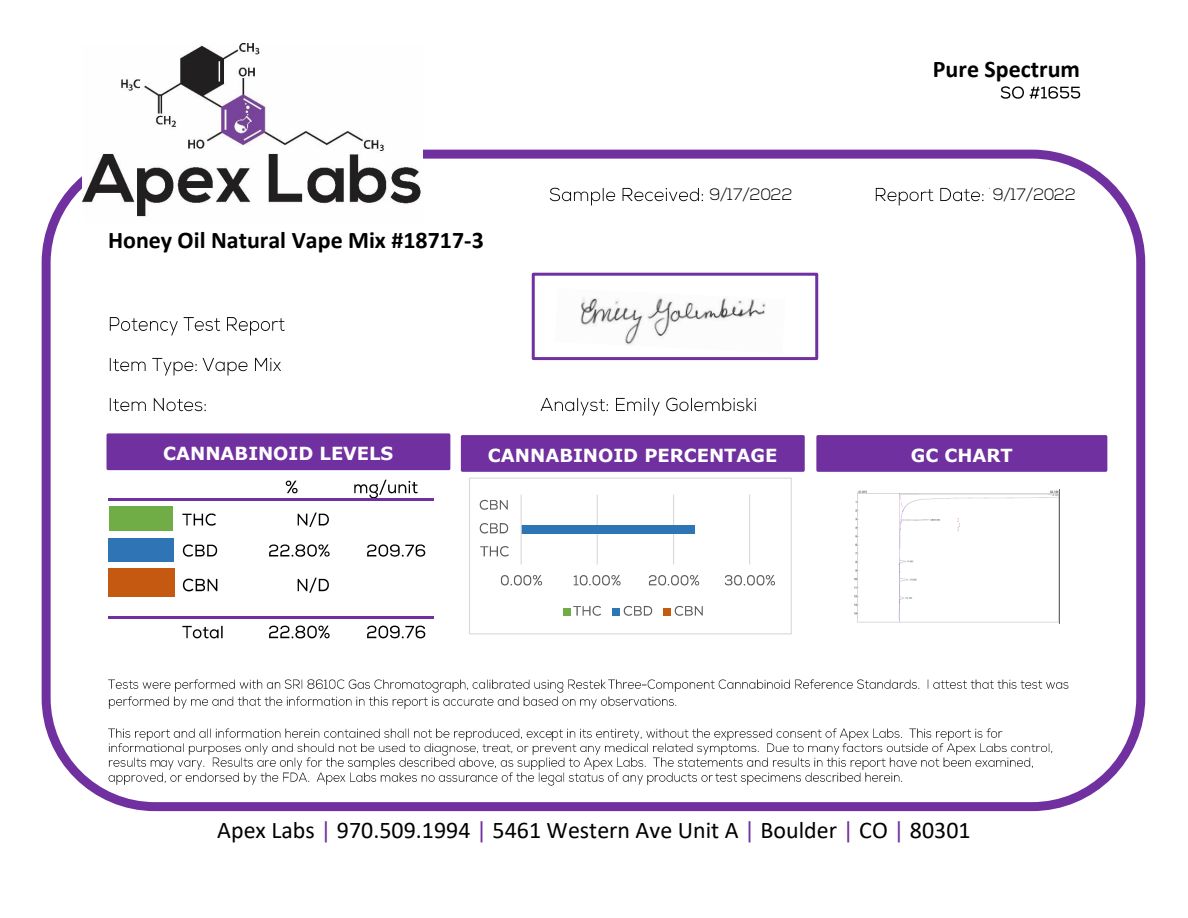
<style>
.page{position:relative;width:1188px;height:918px;background:#fff}
.page>*{position:absolute;margin:0;border:0;box-sizing:border-box;transform-origin:0 0}
.t1{font:24px "Calibri";color:#000}
.t2{font:700 24px "Calibri";color:#000}
.t3{font:700 18px "Verdana";color:#fff}
.t4{font:300 16.5px "Nexa";color:#000}
.s1{color:#7030a0}
</style>
<div class="page">
<img style="left:1001px;top:86px;width:80px;height:13px">
<img style="left:550px;top:187px;width:154px;height:19px">
<img style="left:875px;top:187px;width:109px;height:19px">
<img style="left:109px;top:317px;width:176px;height:19px">
<img style="left:109px;top:357px;width:94px;height:19px">
<img style="left:203px;top:357px;width:78px;height:19px">
<img style="left:109px;top:397px;width:97px;height:15px">
<img style="left:540px;top:397px;width:216px;height:19px">
<img style="left:108px;top:679px;width:498px;height:13px">
<img style="left:608px;top:679px;width:461px;height:13px">
<img style="left:641px;top:679px;width:12px;height:13px">
<img style="left:108px;top:696px;width:569px;height:13px">
<img style="left:108px;top:728px;width:444px;height:13px">
<img style="left:552px;top:728px;width:451px;height:13px">
<img style="left:108px;top:743px;width:735px;height:13px">
<img style="left:843px;top:743px;width:210px;height:12px">
<img style="left:108px;top:757px;width:53px;height:10px">
<img style="left:161px;top:757px;width:708px;height:13px">
<img style="left:869px;top:757px;width:164px;height:11px">
<img style="left:108px;top:772px;width:605px;height:13px">
<img style="left:715px;top:772px;width:188px;height:13px">
<img style="left:286px;top:480px;width:12px;height:14px">
<img style="left:354px;top:479px;width:64px;height:19px">
<hr style="left:108px;top:498px;width:66px;height:3px;background:#7030a0">
<hr style="left:176px;top:498px;width:70px;height:3px;background:#7030a0">
<hr style="left:248px;top:498px;width:90px;height:3px;background:#7030a0">
<hr style="left:340px;top:498px;width:94px;height:3px;background:#7030a0">
<div style="left:109px;top:506px;width:64px;height:25px;background:#70ad47"></div>
<img style="left:182px;top:513px;width:34px;height:13px">
<img style="left:297px;top:512px;width:32px;height:15px">
<div style="left:108px;top:538px;width:66px;height:24px;background:#2f75b5"></div>
<img style="left:182px;top:544px;width:36px;height:13px">
<img style="left:269px;top:544px;width:61px;height:13px">
<img style="left:367px;top:544px;width:59px;height:13px">
<div style="left:108px;top:568px;width:66px;height:28px;background:#c65911"></div>
<img style="left:182px;top:578px;width:36px;height:14px">
<img style="left:297px;top:577px;width:32px;height:16px">
<img style="left:182px;top:625px;width:41px;height:14px">
<img style="left:269px;top:625px;width:61px;height:14px">
<img style="left:367px;top:625px;width:59px;height:14px">
<hr style="left:108px;top:616px;width:66px;height:2px;background:#7030a0">
<hr style="left:176px;top:616px;width:70px;height:2px;background:#7030a0">
<hr style="left:248px;top:616px;width:90px;height:2px;background:#7030a0">
<hr style="left:340px;top:616px;width:94px;height:2px;background:#7030a0">
<div style="left:42px;top:150px;width:1103px;height:661px;border:9px solid #7030a0;border-radius:109px"></div>
<img style="left:82px;top:44px;width:341px;height:173px">
<div style="left:106px;top:433px;width:344px;height:37px;background:#7030a0;border:3px solid #7030a0"></div>
<div style="left:461px;top:435px;width:344px;height:37px;background:#7030a0;border:3px solid #7030a0"></div>
<div style="left:816px;top:435px;width:291px;height:37px;background:#7030a0;border:3px solid #7030a0"></div>
<div style="left:532px;top:273px;width:286px;height:87px;border:3px solid #7030a0"></div>
<img style="left:580px;top:297px;width:186px;height:48px">
<hr style="left:597px;top:495px;width:1px;height:70px;background:#d9d9d9">
<hr style="left:673px;top:495px;width:1px;height:70px;background:#d9d9d9">
<hr style="left:749px;top:495px;width:1px;height:70px;background:#d9d9d9">
<div style="left:521px;top:525px;width:174px;height:9px;background:#2e75b6"></div>
<hr style="left:521px;top:495px;width:1px;height:70px;background:#d9d9d9">
<img style="left:501px;top:575px;width:42px;height:11px">
<img style="left:574px;top:575px;width:47px;height:11px">
<img style="left:648px;top:575px;width:52px;height:11px">
<img style="left:725px;top:575px;width:50px;height:11px">
<img style="left:481px;top:546px;width:28px;height:11px">
<img style="left:479px;top:523px;width:30px;height:11px">
<img style="left:479px;top:499px;width:29px;height:11px">
<div style="left:563px;top:608px;width:7px;height:8px;background:#70ad47"></div>
<img style="left:574px;top:605px;width:27px;height:11px">
<div style="left:612px;top:608px;width:8px;height:8px;background:#2e75b6"></div>
<img style="left:623px;top:605px;width:30px;height:11px">
<div style="left:663px;top:608px;width:8px;height:8px;background:#c55a11"></div>
<img style="left:674px;top:605px;width:29px;height:11px">
<div style="left:469px;top:478px;width:323px;height:156px;border:1px solid #d9d9d9"></div>
<img style="left:854px;top:489px;width:206px;height:134px">
<p class="t2" style="left:933px;top:52px;width:149px">Pure Spectrum</p>
<p class="t2" style="left:108px;top:223px;width:377px">Honey Oil Natural Vape Mix #18717-3</p>
<p class="t4" style="left:709px;top:185px;width:85px">9/17/2022</p>
<p class="t4" style="left:993px;top:185px;width:85px">9/17/2022</p>
<p class="t3" style="left:163px;top:441px;width:232px">CANNABINOID LEVELS</p>
<p class="t3" style="left:488px;top:443px;width:291px">CANNABINOID PERCENTAGE</p>
<p class="t3" style="left:911px;top:443px;width:104px">GC CHART</p>
<p class="t1" style="left:217px;top:813px;width:755px">Apex Labs <span class="s1">|</span> 970.509.1994 <span class="s1">|</span> 5461 Western Ave Unit A <span class="s1">|</span> Boulder <span class="s1">|</span> CO <span class="s1">|</span> 80301</p>
</div>
